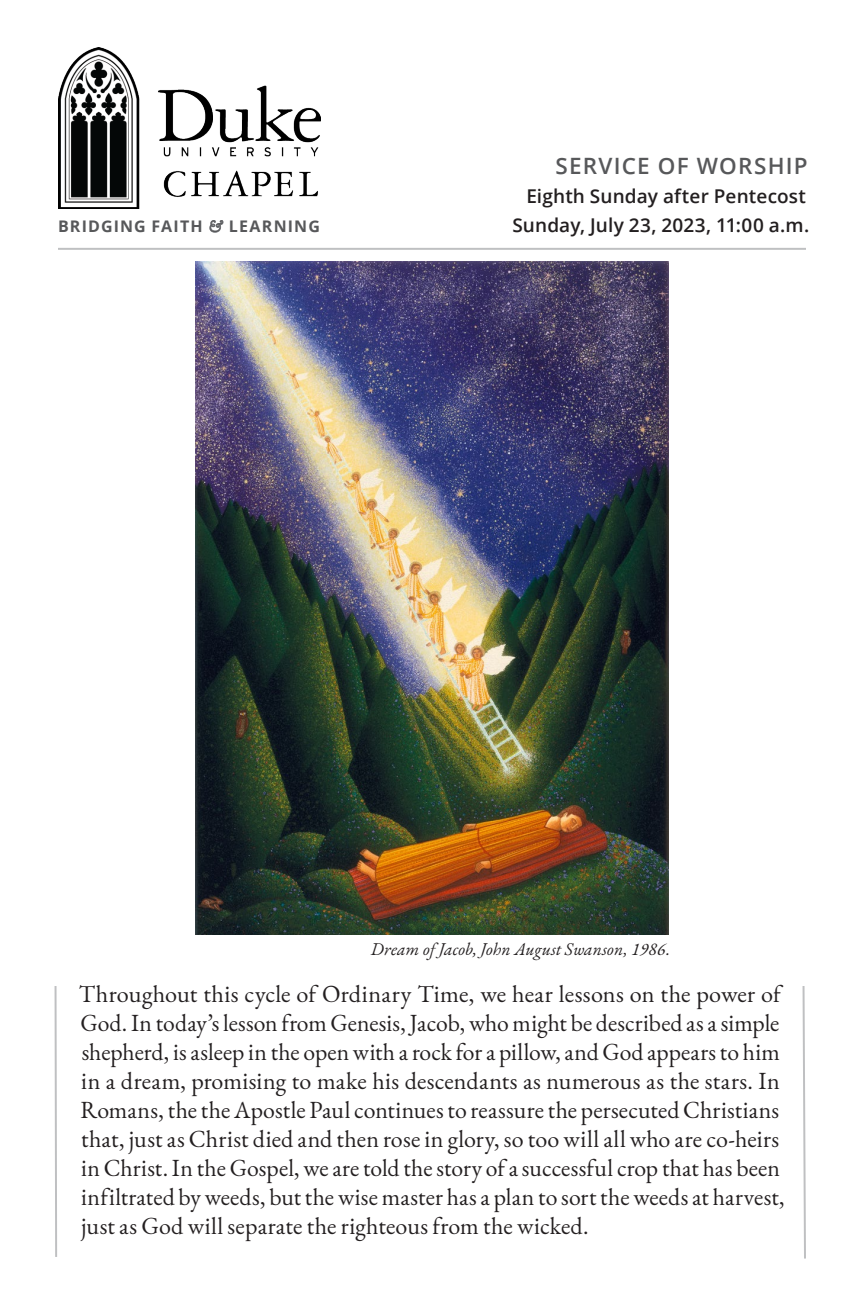
<style>
.page{position:relative;width:864px;height:1296px;background:#fff}
.page>*{position:absolute;margin:0;border:0;box-sizing:border-box;transform-origin:0 0}
.t1{font:24px/29px "EB Garamond";letter-spacing:.005em;color:#231f20}
.t2{font:600 22.4px "Open Sans";letter-spacing:.05em;color:#57585a}
.t3{font:600 19px/29px "Open Sans";letter-spacing:.005em;color:#231f20;text-align:center}
.t4{font:italic 17.6px "EB Garamond";letter-spacing:.005em;color:#231f20}
.t5{font:700 16px "Open Sans";letter-spacing:.07em;color:#57585a}
.s1{font-family:"EB Garamond";font-weight:400;font-style:italic;color:#808285}
</style>
<div class="page">
<img style="left:58px;top:48px;width:263px;height:160px">
<hr style="left:58px;top:248px;width:748px;height:2px;background:#808285">
<svg style="left:54px;top:986px;width:3px;height:271px"></svg>
<svg style="left:802px;top:986px;width:4px;height:273px"></svg>
<img style="left:195px;top:261px;width:474px;height:673px">
<p class="t5" style="left:58px;top:215px;width:263px">BRIDGING FAITH <span class="s1">&amp;</span> LEARNING</p>
<p class="t2" style="left:556px;top:151px;width:253px">SERVICE OF WORSHIP</p>
<p class="t3" style="left:512px;top:181px;width:298px">Eighth Sunday after Pentecost<br>Sunday, July 23, 2023, 11:00 a.m.</p>
<p class="t4" style="left:371px;top:938px;width:301px">Dream of Jacob, John August Swanson, 1986.</p>
<p class="t1" style="left:79px;top:979px;width:707px">Throughout this cycle of Ordinary Time, we hear lessons on the power of God. In today’s lesson from Genesis, Jacob, who might be described as a simple shepherd, is asleep in the open with a rock for a pillow, and God appears to him in a dream, promising to make his descendants as numerous as the stars. In Romans, the the Apostle Paul continues to reassure the persecuted Christians that, just as Christ died and then rose in glory, so too will all who are co-heirs in Christ. In the Gospel, we are told the story of a successful crop that has been infiltrated by weeds, but the wise master has a plan to sort the weeds at harvest, just as God will separate the righteous from the wicked.</p>
</div>
